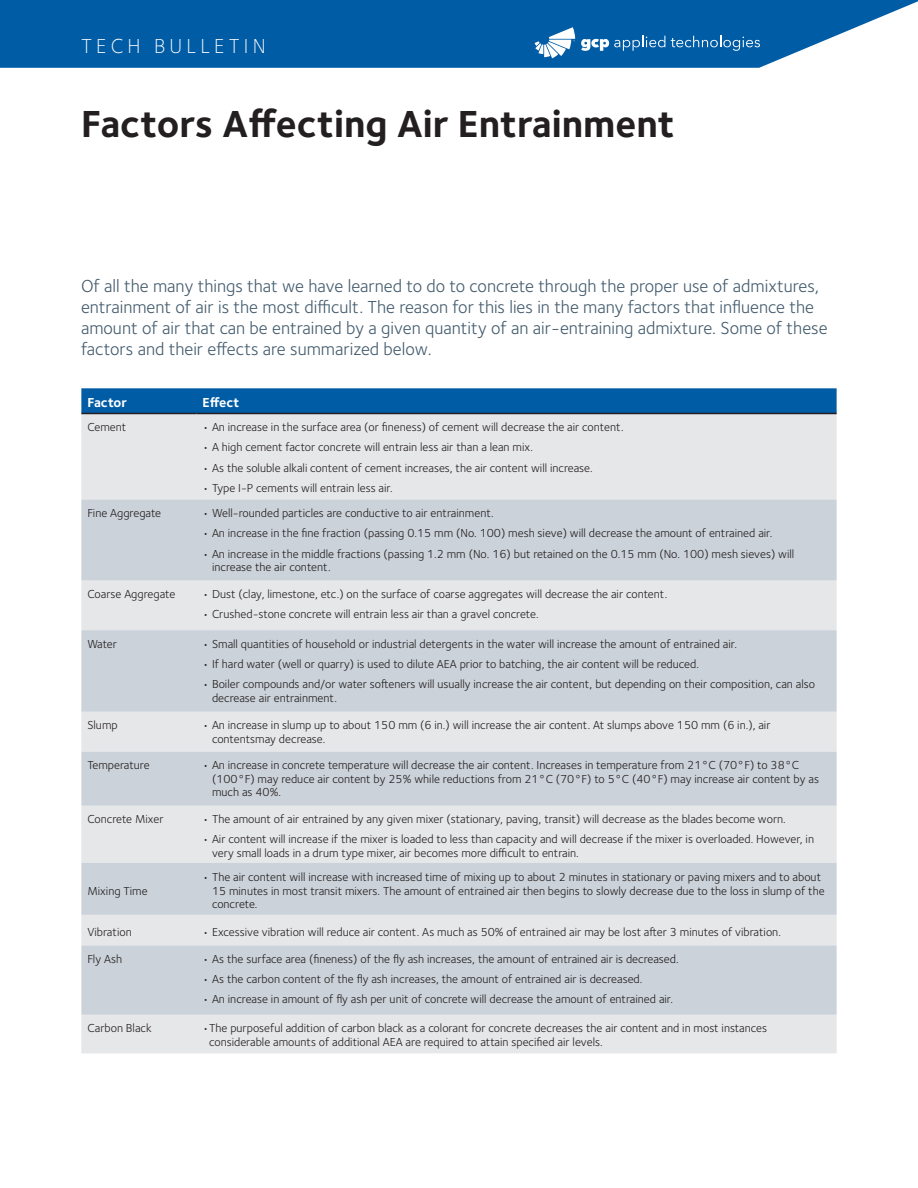
<style>
.page{position:relative;width:918px;height:1188px;background:#fff}
.page>*{position:absolute;margin:0;border:0;box-sizing:border-box;transform-origin:0 0}
.Document_Headline{font:700 39px "Foundry Sterling";color:#231f20}
.Document_Name{font:300 21px "Foundry Sterling";letter-spacing:.2em;color:#fff}
.Product_Descriptor_T{font:18px/21px "Foundry Sterling";color:#435b6d}
.Project_credits{font:700 13.5px "Foundry Sterling";color:#fff}
.Chart_Text{font:12px/13.5px "Foundry Sterling";color:#231f20}
</style>
<div class="page">
<svg style="left:0;top:0;width:918px;height:68px;background:#186bae"></svg>
<svg style="left:81px;top:388px;width:756px;height:25px;background:#055da5"></svg>
<div style="left:81px;top:414px;width:756px;height:639px;background:#e6e7e9"></div>
<svg style="left:81px;top:500px;width:756px;height:515px;background:#d4d9de"></svg>
<hr style="left:81px;top:413px;width:116px;height:1px;background:#231f20">
<hr style="left:197px;top:413px;width:640px;height:1px;background:#231f20">
<svg style="left:581px;top:36px;width:84px;height:15px"></svg>
<svg style="left:671px;top:36px;width:89px;height:15px"></svg>
<svg style="left:535px;top:27px;width:40px;height:31px"></svg>
<p class="Document_Name" style="left:81px;top:34px;width:186px">TECH BULLETIN</p>
<p class="Document_Headline" style="left:81px;top:100px;width:595px">Factors Affecting Air Entrainment</p>
<p class="Product_Descriptor_T" style="left:81px;top:276px;width:748px">Of all the many things that we have learned to do to concrete through the proper use of admixtures, entrainment of air is the most difficult. The reason for this lies in the many factors that influence the amount of air that can be entrained by a given quantity of an air-entraining admixture. Some of these factors and their effects are summarized below.</p>
<p class="Project_credits" style="left:87px;top:395px;width:41px">Factor</p>
<p class="Project_credits" style="left:203px;top:395px;width:38px">Effect</p>
<p class="Chart_Text" style="left:87px;top:420px;width:40px">Cement</p>
<p class="Chart_Text" style="left:203px;top:420px;width:423px">• An increase in the surface area (or fineness) of cement will decrease the air content.</p>
<p class="Chart_Text" style="left:203px;top:441px;width:332px">• A high cement factor concrete will entrain less air than a lean mix.</p>
<p class="Chart_Text" style="left:203px;top:461px;width:392px">• As the soluble alkali content of cement increases, the air content will increase.</p>
<p class="Chart_Text" style="left:203px;top:481px;width:192px">• Type I-P cements will entrain less air.</p>
<p class="Chart_Text" style="left:87px;top:506px;width:75px">Fine Aggregate</p>
<p class="Chart_Text" style="left:203px;top:506px;width:293px">• Well-rounded particles are conductive to air entrainment.</p>
<p class="Chart_Text" style="left:203px;top:527px;width:571px">• An increase in the fine fraction (passing 0.15 mm (No. 100) mesh sieve) will decrease the amount of entrained air.</p>
<p class="Chart_Text" style="left:212px;top:547px;width:584px;text-indent:-9px">• An increase in the middle fractions (passing 1.2 mm (No. 16) but retained on the 0.15 mm (No. 100) mesh sieves) will increase the air content.</p>
<p class="Chart_Text" style="left:87px;top:587px;width:90px">Coarse Aggregate</p>
<p class="Chart_Text" style="left:203px;top:587px;width:466px">• Dust (clay, limestone, etc.) on the surface of coarse aggregates will decrease the air content.</p>
<p class="Chart_Text" style="left:203px;top:608px;width:338px">• Crushed-stone concrete will entrain less air than a gravel concrete.</p>
<p class="Chart_Text" style="left:87px;top:637px;width:31px">Water</p>
<p class="Chart_Text" style="left:203px;top:637px;width:536px">• Small quantities of household or industrial detergents in the water will increase the amount of entrained air.</p>
<p class="Chart_Text" style="left:203px;top:657px;width:498px">• If hard water (well or quarry) is used to dilute AEA prior to batching, the air content will be reduced.</p>
<p class="Chart_Text" style="left:212px;top:678px;width:605px;text-indent:-9px">• Boiler compounds and/or water softeners will usually increase the air content, but depending on their composition, can also decrease air entrainment.</p>
<p class="Chart_Text" style="left:87px;top:719px;width:32px">Slump</p>
<p class="Chart_Text" style="left:212px;top:719px;width:560px;text-indent:-9px">• An increase in slump up to about 150 mm (6 in.) will increase the air content. At slumps above 150 mm (6 in.), air contentsmay decrease.</p>
<p class="Chart_Text" style="left:87px;top:759px;width:64px">Temperature</p>
<p class="Chart_Text" style="left:212px;top:759px;width:608px;text-indent:-9px">• An increase in concrete temperature will decrease the air content. Increases in temperature from 21°C (70°F) to 38°C (100°F) may reduce air content by 25% while reductions from 21°C (70°F) to 5°C (40°F) may increase air content by as much as 40%.</p>
<p class="Chart_Text" style="left:87px;top:813px;width:78px">Concrete Mixer</p>
<p class="Chart_Text" style="left:203px;top:813px;width:585px">• The amount of air entrained by any given mixer (stationary, paving, transit) will decrease as the blades become worn.</p>
<p class="Chart_Text" style="left:212px;top:833px;width:604px;text-indent:-9px">• Air content will increase if the mixer is loaded to less than capacity and will decrease if the mixer is overloaded. However, in very small loads in a drum type mixer, air becomes more difficult to entrain.</p>
<p class="Chart_Text" style="left:87px;top:884px;width:62px">Mixing Time</p>
<p class="Chart_Text" style="left:212px;top:871px;width:614px;text-indent:-9px">• The air content will increase with increased time of mixing up to about 2 minutes in stationary or paving mixers and to about<br>15 minutes in most transit mixers. The amount of entrained air then begins to slowly decrease due to the loss in slump of the concrete.</p>
<p class="Chart_Text" style="left:87px;top:925px;width:46px">Vibration</p>
<p class="Chart_Text" style="left:203px;top:925px;width:580px">• Excessive vibration will reduce air content. As much as 50% of entrained air may be lost after 3 minutes of vibration.</p>
<p class="Chart_Text" style="left:87px;top:952px;width:36px">Fly Ash</p>
<p class="Chart_Text" style="left:203px;top:952px;width:478px">• As the surface area (fineness) of the fly ash increases, the amount of entrained air is decreased.</p>
<p class="Chart_Text" style="left:203px;top:973px;width:441px">• As the carbon content of the fly ash increases, the amount of entrained air is decreased.</p>
<p class="Chart_Text" style="left:203px;top:993px;width:472px">• An increase in amount of fly ash per unit of concrete will decrease the amount of entrained air.</p>
<p class="Chart_Text" style="left:87px;top:1022px;width:66px">Carbon Black</p>
<p class="Chart_Text" style="left:209px;top:1022px;width:559px;text-indent:-7px">•The purposeful addition of carbon black as a colorant for concrete decreases the air content and in most instances considerable amounts of additional AEA are required to attain specified air levels.</p>
</div>
